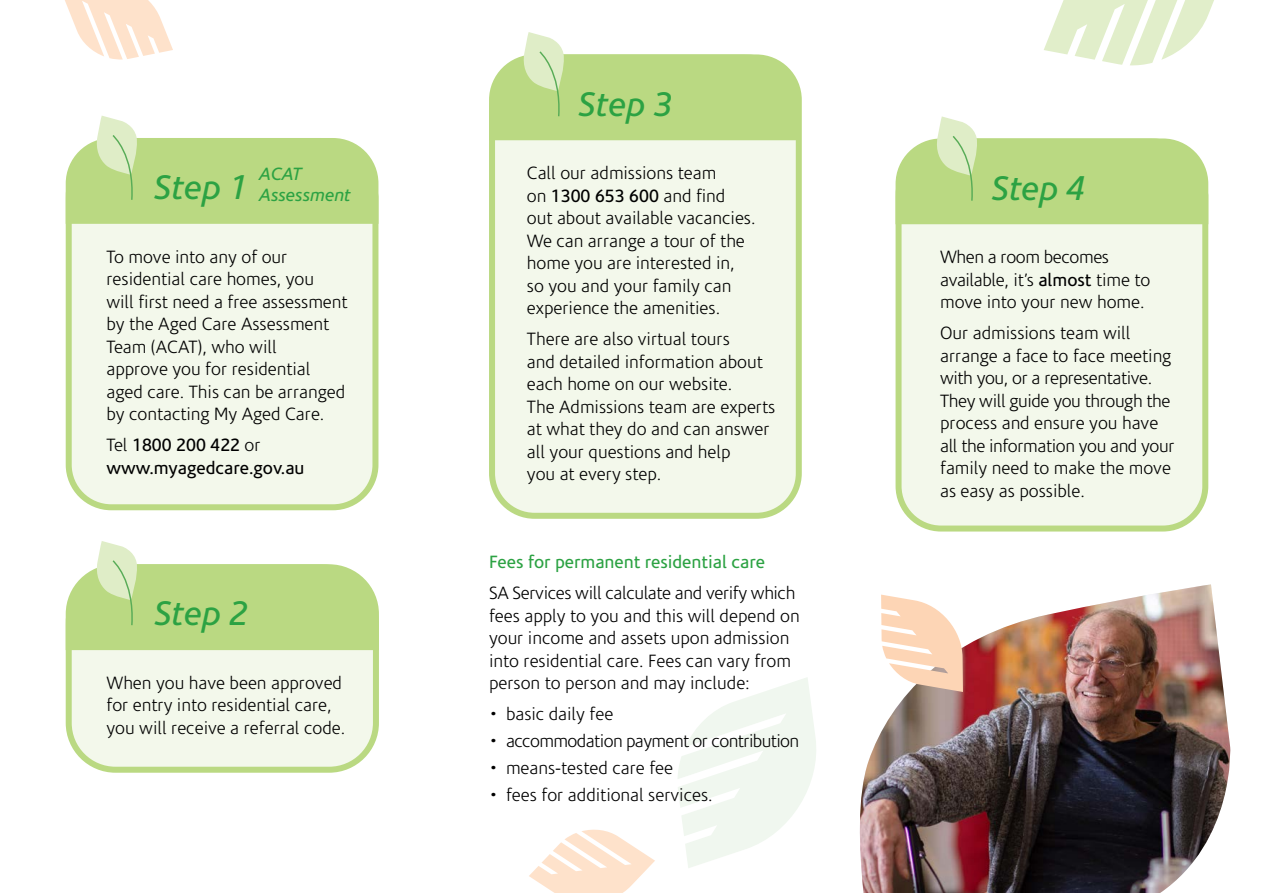
<style>
.page{position:relative;width:1263px;height:893px;background:#fff}
.page>*{position:absolute;margin:0;border:0;box-sizing:border-box;transform-origin:0 0}
.t1{font:italic 34.5px "Corisande";color:#2ca243}
.t2{font:300 18px/22.5px "Corisande";color:#000}
.t3{font:300 18px/22.5px "Corisande";letter-spacing:-.02em;color:#000}
.t4{font:18px/22.5px "Corisande";color:#000}
.t5{font:300 18px "Corisande";letter-spacing:-.03em;color:#000}
.t6{font:18px "Corisande";color:#2ca243}
.t7{font:italic 18px/21px "Corisande";color:#2ca243}
.s1{font-weight:400}
.s2{font-weight:300}
</style>
<div class="page">
<div style="left:898px;top:141px;width:307px;height:387px;background:#f3f8eb;border-radius:43px"></div>
<div style="left:895px;top:138px;width:313px;height:393px;border:6px solid #bad982;border-radius:43px"></div>
<svg style="left:895px;top:116px;width:313px;height:108px"></svg>
<div style="left:69px;top:141px;width:306px;height:366px;background:#f3f8eb;border-radius:43px"></div>
<div style="left:66px;top:138px;width:312px;height:372px;border:6px solid #bad982;border-radius:43px"></div>
<svg style="left:66px;top:116px;width:312px;height:108px"></svg>
<div style="left:69px;top:567px;width:307px;height:203px;background:#f3f8eb;border-radius:47px"></div>
<div style="left:66px;top:564px;width:313px;height:209px;border:6px solid #bad982;border-radius:47px"></div>
<svg style="left:66px;top:541px;width:313px;height:109px"></svg>
<img style="left:859px;top:584px;width:372px;height:309px">
<svg style="left:881px;top:595px;width:82px;height:97px"></svg>
<svg style="left:678px;top:678px;width:138px;height:190px"></svg>
<svg style="left:529px;top:829px;width:126px;height:64px"></svg>
<svg style="left:1044px;top:0;width:170px;height:66px"></svg>
<svg style="left:65px;top:0;width:108px;height:60px"></svg>
<div style="left:492px;top:57px;width:307px;height:459px;background:#f3f8eb;border-radius:43px"></div>
<div style="left:489px;top:54px;width:313px;height:465px;border:6px solid #bad982;border-radius:43px"></div>
<svg style="left:489px;top:32px;width:313px;height:108px"></svg>
<h1 class="t1" style="left:578px;top:85px;width:96px">Step 3</h1>
<p class="t2" style="left:527px;top:162px;width:230px">Call our admissions team<br>on <span class="s1">1300 653 600</span> and find<br>out about available vacancies.<br>We can arrange a tour of the home you are interested in, so you and your family can experience the amenities.</p>
<p class="t2" style="left:527px;top:328px;width:250px">There are also virtual tours<br>and detailed information about each home on our website.<br>The Admissions team are experts at what they do and can answer all your questions and help<br>you at every step.</p>
<p class="t7" style="left:259px;top:164px;width:93px">ACAT<br>Assessment</p>
<h1 class="t1" style="left:154px;top:169px;width:96px">Step 1</h1>
<h1 class="t1" style="left:991px;top:170px;width:96px">Step 4</h1>
<p class="t2" style="left:106px;top:246px;width:243px">To move into any of our residential care homes, you<br>will first need a free assessment by the Aged Care Assessment<br>Team (ACAT), who will<br>approve you for residential aged care. This can be arranged by contacting My Aged Care.</p>
<p class="t4" style="left:106px;top:434px;width:200px"><span class="s2">Tel</span> 1800 200 422 <span class="s2">or </span>www.myagedcare.gov.au</p>
<p class="t3" style="left:940px;top:247px;width:212px">When a room becomes available, it’s <span class="s1">almost</span> time to move into your new home.</p>
<p class="t2" style="left:940px;top:323px;width:236px">Our admissions team will arrange a face to face meeting with you, or a representative.<br>They will guide you through the process and ensure you have all the information you and your family need to make the move as easy as possible.</p>
<h1 class="t1" style="left:154px;top:594px;width:96px">Step 2</h1>
<p class="t2" style="left:106px;top:672px;width:240px">When you have been approved for entry into residential care, you will receive a referral code.</p>
<p class="t6" style="left:489px;top:552px;width:278px">Fees for permanent residential care</p>
<p class="t2" style="left:489px;top:583px;width:312px">SA Services will calculate and verify which fees apply to you and this will depend on your income and assets upon admission into residential care. Fees can vary from person to person and may include:</p>
<p class="t2" style="left:489px;top:704px;width:126px">• basic daily fee</p>
<p class="t5" style="left:489px;top:732px;width:312px">• accommodation payment or contribution</p>
<p class="t2" style="left:489px;top:757px;width:186px">• means-tested care fee</p>
<p class="t2" style="left:489px;top:784px;width:225px">• fees for additional services.</p>
</div>
